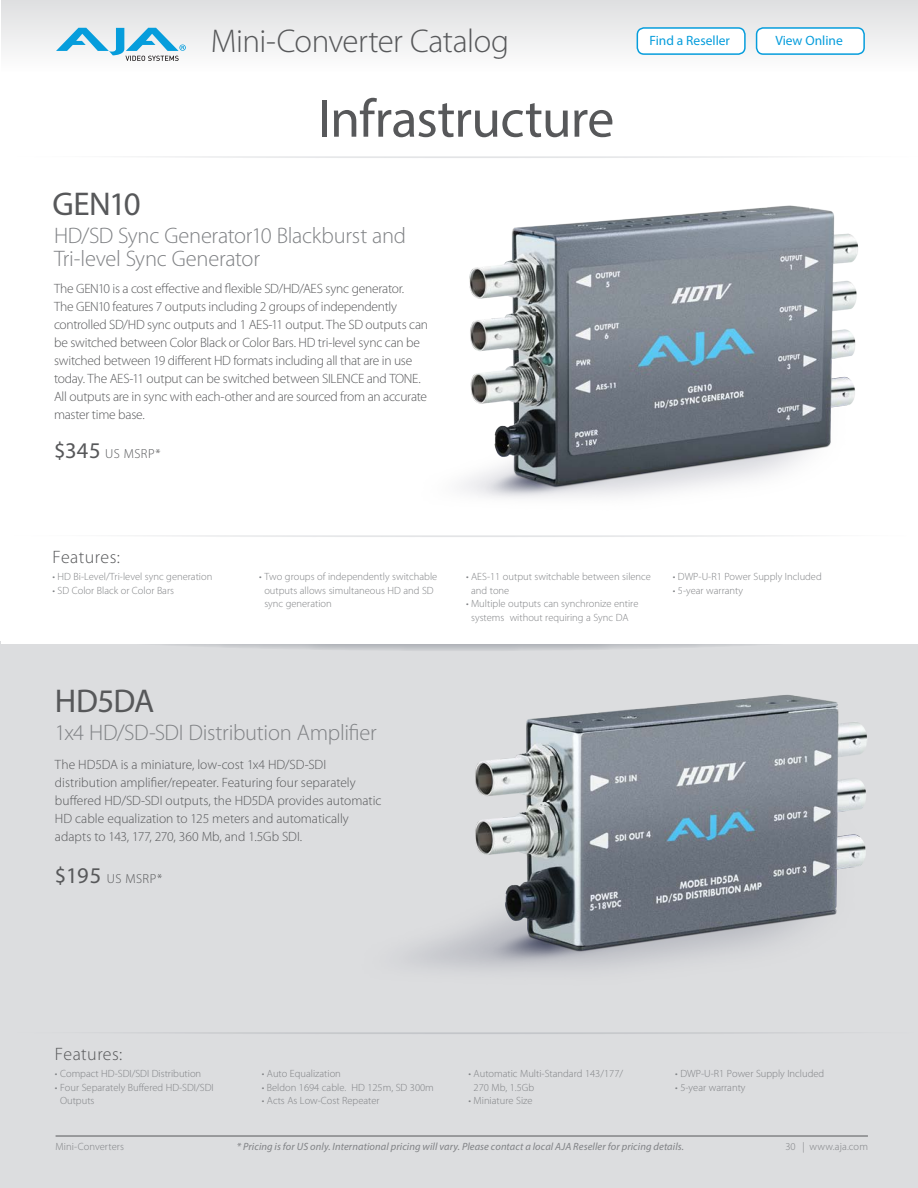
<style>
.page{position:relative;width:918px;height:1188px;background:#fff}
.page>*{position:absolute;margin:0;border:0;box-sizing:border-box;transform-origin:0 0}
.t1{font:54px "Myriad Pro";letter-spacing:-.015em;color:#57585a}
.t2{font:300 33px "Myriad Pro";letter-spacing:-.015em;color:#57585a}
.t3{font:33px "Myriad Pro";letter-spacing:-.025em;color:#57585a}
.t4{font:300 22.5px/23.2px "Myriad Pro";letter-spacing:-.015em;color:#808285}
.t5{font:300 18px "Myriad Pro";letter-spacing:.02em;color:#57585a}
.t6{font:300 13.5px/18px "Myriad Pro";letter-spacing:-.015em;color:#57585a}
.t7{font:13.5px "Myriad Pro";color:#069ddc}
.t8{font:300 13.2px "Myriad Pro";letter-spacing:.035em;color:#57585a}
.t9{font:300 10.5px/13.5px "Myriad Pro";color:#808285}
.t10{font:italic 10.5px "Myriad Pro";letter-spacing:.01em;color:#808285}
.s1{font-weight:400;font-size:22.5px}
</style>
<div class="page">
<div style="left:0;top:642px;width:918px;height:546px;background:#dcdddf"></div>
<hr style="left:56px;top:1136px;width:812px;height:1px;background:#57585a">
<div style="left:2px;top:0;width:916px;height:71px;background:linear-gradient(to bottom,#dedfe0,#fdfdfd)"></div>
<svg style="left:56px;top:28px;width:130px;height:33px"></svg>
<svg style="left:1px;top:643px;width:917px;height:8px"></svg>
<div style="left:1px;top:587px;width:917px;height:56px;background:#fff"></div>
<img style="left:461px;top:205px;width:397px;height:293px">
<img style="left:411px;top:694px;width:456px;height:276px">
<div style="left:757px;top:28px;width:107px;height:26px;background:#fff;border-radius:7px"></div>
<div style="left:756px;top:27px;width:109px;height:28px;border:2px solid #069ddc;border-radius:7px"></div>
<div style="left:637px;top:28px;width:108px;height:26px;background:#fff;border-radius:7px"></div>
<div style="left:637px;top:27px;width:109px;height:28px;border:2px solid #069ddc;border-radius:7px"></div>
<p class="t2" style="left:211px;top:23px;width:300px">Mini-Converter Catalog</p>
<p class="t1" style="left:318px;top:85px;width:298px">Infrastructure</p>
<p class="t3" style="left:53px;top:184px;width:90px">GEN10</p>
<p class="t4" style="left:54px;top:224px;width:354px">HD/SD Sync Generator10 Blackburst and<br>Tri-level Sync Generator</p>
<p class="t6" style="left:54px;top:280px;width:376px">The GEN10 is a cost effective and flexible SD/HD/AES sync generator.<br>The GEN10 features 7 outputs including 2 groups of independently controlled SD/HD sync outputs and 1 AES-11 output. The SD outputs can be switched between Color Black or Color Bars. HD tri-level sync can be switched between 19 different HD formats including all that are in use today. The AES-11 output can be switched between SILENCE and TONE.<br>All outputs are in sync with each-other and are sourced from an accurate master time base.</p>
<p class="t8" style="left:54px;top:446px;width:108px"><span class="s1">$345</span> US MSRP*</p>
<p class="t5" style="left:53px;top:547px;width:69px">Features:</p>
<p class="t7" style="left:650px;top:32px;width:82px">Find a Reseller</p>
<p class="t7" style="left:775px;top:32px;width:69px">View Online</p>
<p class="t9" style="left:53px;top:570px;width:161px">• HD Bi-Level/Tri-level sync generation</p>
<p class="t9" style="left:53px;top:584px;width:123px">• SD Color Black or Color Bars</p>
<p class="t9" style="left:264px;top:570px;width:174px;text-indent:-5px">• Two groups of independently switchable outputs allows simultaneous HD and SD sync generation</p>
<p class="t9" style="left:471px;top:570px;width:181px;text-indent:-5px">• AES-11 output switchable between silence and tone</p>
<p class="t9" style="left:466px;top:597px;width:174px;text-align:center">• Multiple outputs can synchronize entire systems without requiring a Sync DA</p>
<p class="t9" style="left:673px;top:570px;width:151px">• DWP-U-R1 Power Supply Included</p>
<p class="t9" style="left:673px;top:584px;width:72px">• 5-year warranty</p>
<p class="t3" style="left:55px;top:681px;width:101px">HD5DA</p>
<p class="t4" style="left:55px;top:721px;width:323px">1x4 HD/SD-SDI Distribution Amplifier</p>
<p class="t6" style="left:55px;top:756px;width:328px">The HD5DA is a miniature, low-cost 1x4 HD/SD-SDI distribution amplifier/repeater. Featuring four separately buffered HD/SD-SDI outputs, the HD5DA provides automatic HD cable equalization to 125 meters and automatically adapts to 143, 177, 270, 360 Mb, and 1.5Gb SDI.</p>
<p class="t8" style="left:55px;top:871px;width:109px"><span class="s1">$195</span> US MSRP*</p>
<p class="t5" style="left:55px;top:1044px;width:69px">Features:</p>
<p class="t9" style="left:55px;top:1067px;width:148px">• Compact HD-SDI/SDI Distribution</p>
<p class="t9" style="left:60px;top:1081px;width:155px;text-indent:-5px">• Four Separately Buffered HD-SDI/SDI<br>Outputs</p>
<p class="t9" style="left:262px;top:1067px;width:81px">• Auto Equalization</p>
<p class="t9" style="left:262px;top:1081px;width:174px">• Beldon 1694 cable. HD 125m, SD 300m</p>
<p class="t9" style="left:262px;top:1094px;width:119px">• Acts As Low-Cost Repeater</p>
<p class="t9" style="left:474px;top:1067px;width:151px;text-indent:-5px">• Automatic Multi-Standard 143/177/<br>270 Mb, 1.5Gb</p>
<p class="t9" style="left:469px;top:1094px;width:66px">• Miniature Size</p>
<p class="t9" style="left:675px;top:1067px;width:151px">• DWP-U-R1 Power Supply Included</p>
<p class="t9" style="left:675px;top:1081px;width:72px">• 5-year warranty</p>
<p class="t9" style="left:56px;top:1140px;width:70px">Mini-Converters</p>
<p class="t9" style="left:785px;top:1140px;width:12px">30</p>
<p class="t9" style="left:803px;top:1140px;width:67px">| www.aja.com</p>
<p class="t10" style="left:237px;top:1140px;width:449px">* Pricing is for US only. International pricing will vary. Please contact a local AJA Reseller for pricing details.</p>
</div>
